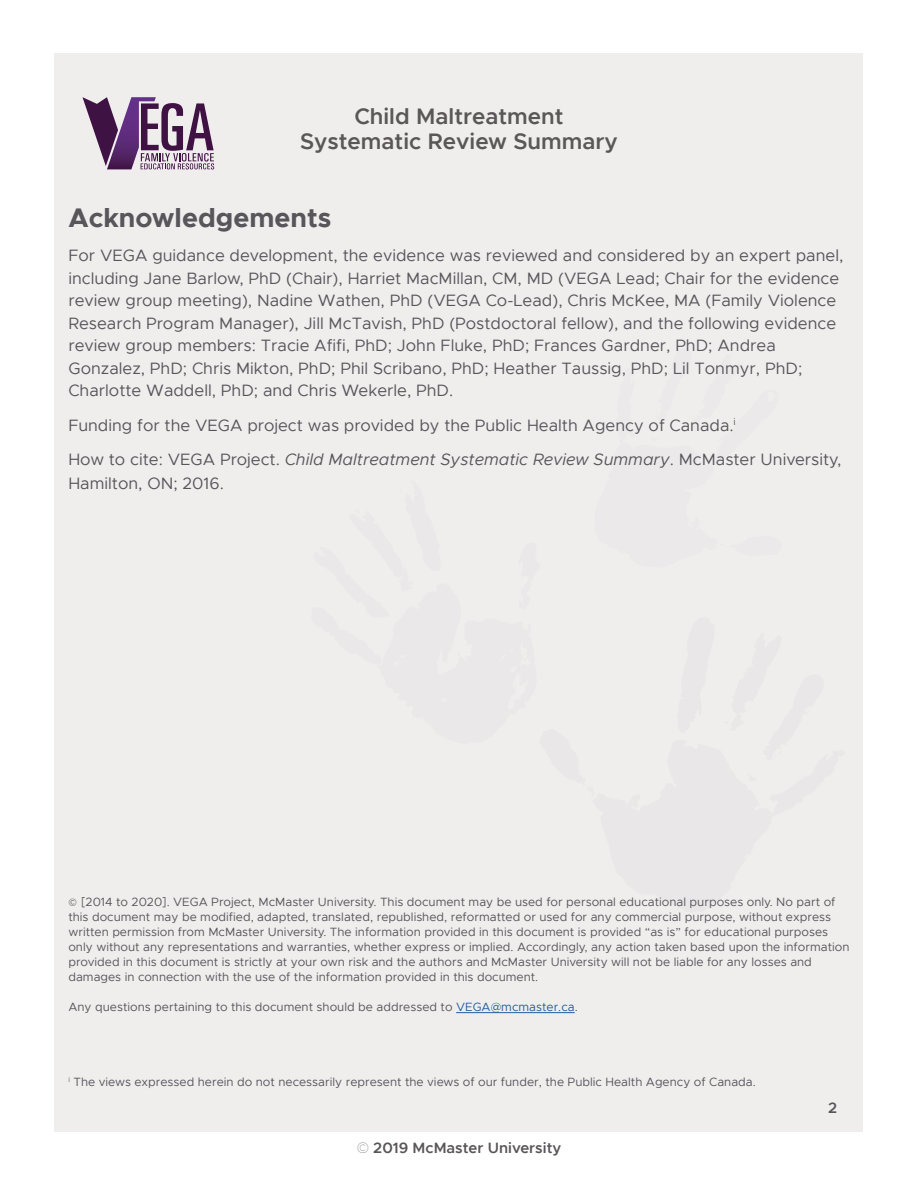
<style>
.page{position:relative;width:918px;height:1188px;background:#fff}
.page>*{position:absolute;margin:0;border:0;box-sizing:border-box;transform-origin:0 0}
.t1{font:700 27px "Metropolis";color:#58555b}
.t2{font:600 22.5px/25.5px "Metropolis";color:#5b5658;text-align:center}
.t3{font:16.5px/22.5px "Metropolis";color:#58555b}
.t4{font:600 15px "Metropolis";color:#595558}
.t5{font:600 15px "Metropolis";color:#58555b}
.t6{font:12px/15px "Metropolis";color:#58555b}
.s1{font-style:italic}
.s2{font-family:"Montserrat";font-size:10.5px}
.s3{color:#215e9e}
.s4{font-family:"Montserrat";font-weight:100}
</style>
<div class="page">
<div style="left:55px;top:53px;width:808px;height:1079px;background:#efeeed"></div>
<svg style="left:82px;top:97px;width:132px;height:72px"></svg>
<hr style="left:456px;top:1012px;width:119px;height:1px;background:#215e9e">
<h2 class="t2" style="left:300px;top:103px;width:319px">Child Maltreatment<br>Systematic Review Summary</h2>
<h1 class="t1" style="left:68px;top:200px;width:264px">Acknowledgements</h1>
<p class="t3" style="left:68px;top:244px;width:777px">For VEGA guidance development, the evidence was reviewed and considered by an expert panel, including Jane Barlow, PhD (Chair), Harriet MacMillan, CM, MD (VEGA Lead; Chair for the evidence review group meeting), Nadine Wathen, PhD (VEGA Co-Lead), Chris McKee, MA (Family Violence Research Program Manager), Jill McTavish, PhD (Postdoctoral fellow), and the following evidence review group members: Tracie Afifi, PhD; John Fluke, PhD; Frances Gardner, PhD; Andrea Gonzalez, PhD; Chris Mikton, PhD; Phil Scribano, PhD; Heather Taussig, PhD; Lil Tonmyr, PhD; Charlotte Waddell, PhD; and Chris Wekerle, PhD.</p>
<h3 class="t3" style="left:68px;top:408px;width:774px;line-height:34.5px">Funding for the VEGA project was provided by the Public Health Agency of Canada.<sup>i<br></sup>How to cite: VEGA Project. <span class="s1">Child Maltreatment Systematic Review Summary</span>. McMaster University,</h3>
<h3 class="t3" style="left:68px;top:472px;width:157px">Hamilton, ON; 2016.</h3>
<p class="t6" style="left:68px;top:895px;width:783px"><span class="s2">©</span> [2014 to 2020]. VEGA Project, McMaster University. This document may be used for personal educational purposes only. No part of this document may be modified, adapted, translated, republished, reformatted or used for any commercial purpose, without express written permission from McMaster University. The information provided in this document is provided “as is” for educational purposes only without any representations and warranties, whether express or implied. Accordingly, any action taken based upon the information provided in this document is strictly at your own risk and the authors and McMaster University will not be liable for any losses and damages in connection with the use of the information provided in this document.</p>
<p class="t6" style="left:68px;top:1000px;width:511px">Any questions pertaining to this document should be addressed to <span class="s3">VEGA@mcmaster.ca</span>.</p>
<p class="t6" style="left:68px;top:1075px;width:689px"><sup>i</sup> The views expressed herein do not necessarily represent the views of our funder, the Public Health Agency of Canada.</p>
<p class="t4" style="left:357px;top:1139px;width:206px"><span class="s4">©</span> 2019 McMaster University</p>
<p class="t5" style="left:828px;top:1098px;width:11px">2</p>
</div>
